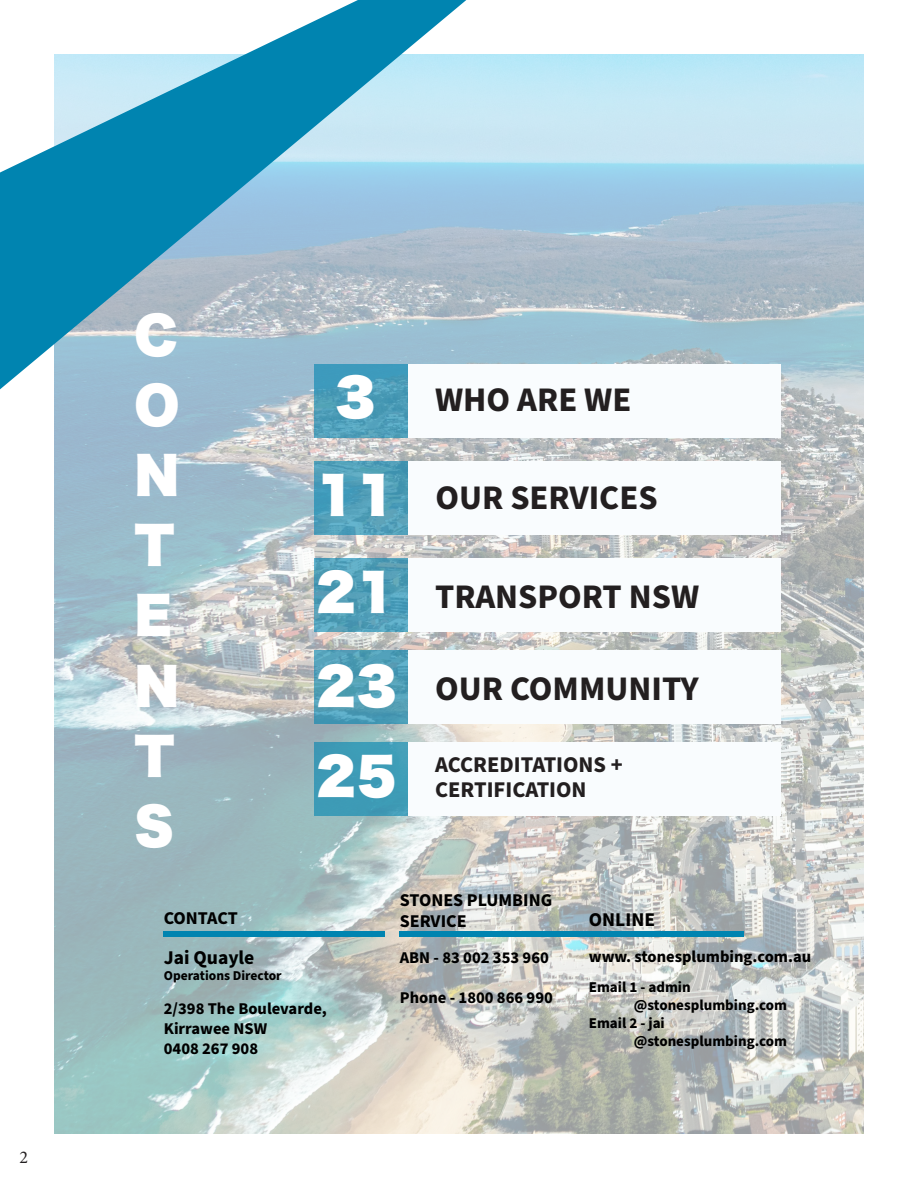
<style>
.page{position:relative;width:918px;height:1188px;background:#fff}
.page>*{position:absolute;margin:0;border:0;box-sizing:border-box;transform-origin:0 0}
.t1{font:49.5px "Hiragino Sans W9";color:#fff}
.Title_2{font:700 34.5px "Source Sans Pro";color:#231f20}
.Title_2-2{font:700 22.5px/25.5px "Source Sans Pro";color:#231f20}
.t2{font:700 19.5px "Source Sans Pro";color:#000}
.t3{font:700 18px/21.6px "Source Sans Pro";color:#000}
.t4{font:18px "Minion Pro";color:#231f20}
.t5{font:700 16.5px/19.8px "Source Sans Pro";color:#000}
.t6{font:700 15px/18px "Source Sans Pro";color:#000}
.t7{font:700 13.5px "Source Sans Pro";color:#000}
</style>
<div class="page">
<img style="left:54px;top:54px;width:810px;height:1080px">
<div style="left:400px;top:931px;width:344px;height:5px;background:#0084b0"></div>
<div style="left:164px;top:931px;width:221px;height:5px;background:#0084b0"></div>
<svg style="left:315px;top:389px;width:94px;height:48px;background:#509fba"></svg>
<div style="left:409px;top:364px;width:372px;height:73px;background:#f9fcfe"></div>
<svg style="left:315px;top:461px;width:94px;height:73px;background:#51a0ba"></svg>
<div style="left:409px;top:461px;width:372px;height:73px;background:#f9fcfe"></div>
<svg style="left:315px;top:558px;width:94px;height:74px;background:#53a0b8"></svg>
<div style="left:409px;top:558px;width:372px;height:74px;background:#f9fcfe"></div>
<svg style="left:315px;top:650px;width:94px;height:74px;background:#519fb7"></svg>
<div style="left:409px;top:650px;width:372px;height:74px;background:#f9fcfe"></div>
<div style="left:315px;top:742px;width:466px;height:74px;background:#3d9bb6"></div>
<div style="left:409px;top:742px;width:372px;height:74px;background:#f9fcfe"></div>
<svg style="left:0;top:0;width:466px;height:389px;background:#7ebad1"></svg>
<p class="t4" style="left:19px;top:1145px;width:10px">2</p>
<p class="t1" style="left:135px;top:308px;width:45px">C</p>
<p class="t1" style="left:135px;top:378px;width:46px">O</p>
<p class="t1" style="left:135px;top:448px;width:46px">N</p>
<p class="t1" style="left:135px;top:518px;width:42px">T</p>
<p class="t1" style="left:135px;top:588px;width:39px">E</p>
<p class="t1" style="left:135px;top:659px;width:46px">N</p>
<p class="t1" style="left:135px;top:729px;width:42px">T</p>
<p class="t1" style="left:135px;top:799px;width:41px">S</p>
<p class="t1" style="left:335px;top:370px;width:42px">3</p>
<p class="t1" style="left:316px;top:467px;width:82px">11</p>
<p class="t1" style="left:316px;top:565px;width:82px">21</p>
<p class="t1" style="left:316px;top:658px;width:82px">23</p>
<p class="t1" style="left:316px;top:749px;width:82px">25</p>
<p class="Title_2" style="left:435px;top:377px;width:198px">WHO ARE WE</p>
<p class="Title_2" style="left:435px;top:474px;width:224px">OUR SERVICES</p>
<p class="Title_2" style="left:435px;top:574px;width:266px">TRANSPORT NSW</p>
<p class="Title_2" style="left:435px;top:665px;width:265px">OUR COMMUNITY</p>
<p class="Title_2-2" style="left:435px;top:752px;width:189px">ACCREDITATIONS +<br>CERTIFICATION</p>
<p class="t3" style="left:164px;top:908px;width:76px">CONTACT</p>
<p class="t2" style="left:164px;top:944px;width:92px">Jai Quayle</p>
<p class="t7" style="left:164px;top:966px;width:119px">Operations Director</p>
<p class="t5" style="left:164px;top:999px;width:165px">2/398 The Boulevarde,<br>Kirrawee NSW</p>
<p class="t5" style="left:164px;top:1039px;width:96px">0408 267 908</p>
<p class="t3" style="left:400px;top:890px;width:154px">STONES PLUMBING<br>SERVICE</p>
<p class="t5" style="left:400px;top:948px;width:151px">ABN - 83 002 353 960</p>
<p class="t5" style="left:400px;top:988px;width:155px">Phone - 1800 866 990</p>
<p class="t2" style="left:589px;top:906px;width:68px">ONLINE</p>
<p class="t5" style="left:589px;top:947px;width:224px">www. stonesplumbing.com.au</p>
<p class="t6" style="left:634px;top:979px;width:155px;text-indent:-45px">Email 1 - admin @stonesplumbing.com</p>
<p class="t6" style="left:589px;top:1015px;width:78px">Email 2 - jai</p>
<p class="t6" style="left:634px;top:1033px;width:155px">@stonesplumbing.com</p>
</div>
